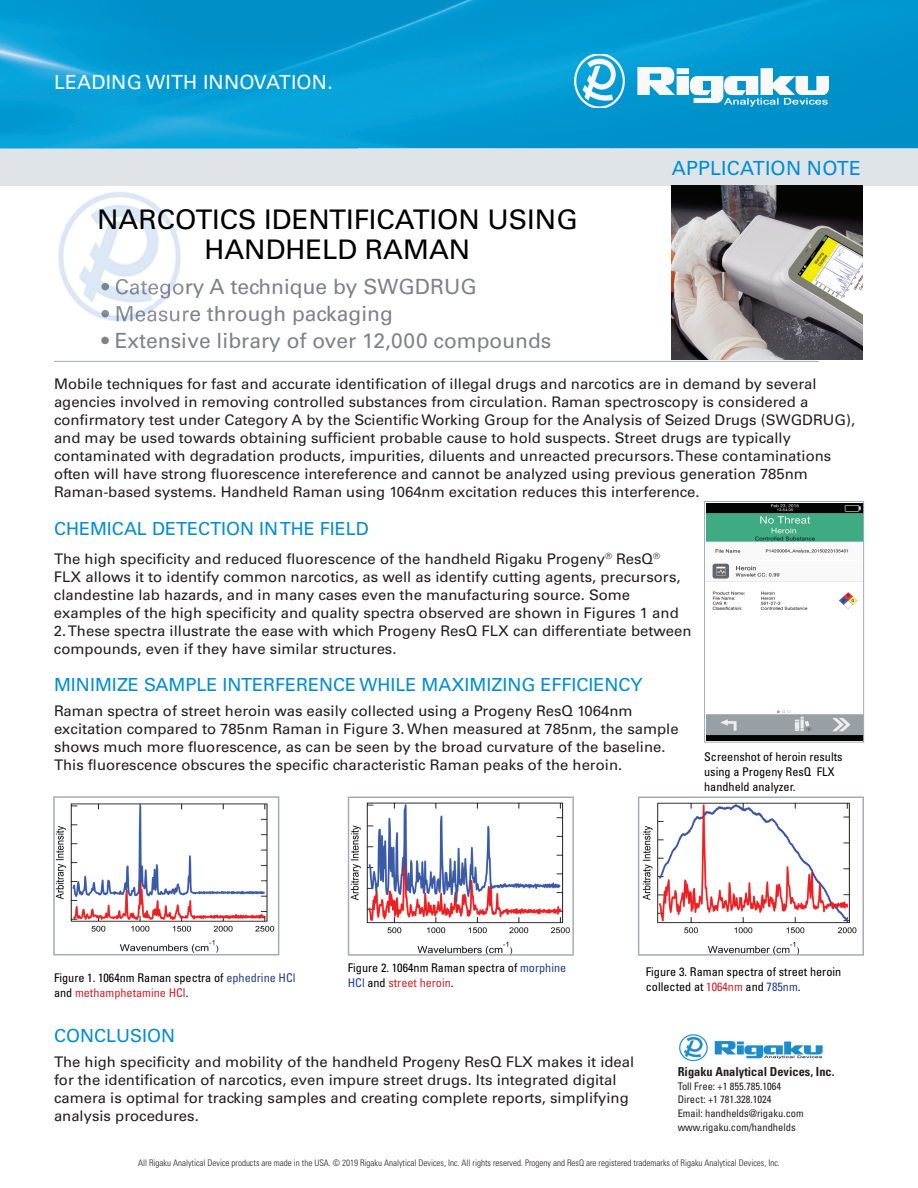
<style>
.page{position:relative;width:918px;height:1188px;background:#fff}
.page>*{position:absolute;margin:0;border:0;box-sizing:border-box;transform-origin:0 0}
.t1{font:27px/30px "Univers";color:#000;text-align:center}
.t2{font:21px "Univers";color:#7f8289}
.t3{font:19.5px "Univers";letter-spacing:.01em;color:#fff}
.t4{font:19.5px "Univers";letter-spacing:.01em;color:#008ed2}
.t5{font:18px "Univers";color:#008ed2}
.t6{font:14.7px/18px "Univers";color:#231f20}
.t7{font:700 condensed 12.3px "Univers";color:#231f20}
.t8{font:condensed 12px/15px "Univers";color:#000}
.t9{font:condensed 10.5px/13.5px "Univers";color:#231f20}
.t10{font:300 condensed 9px "Univers";color:#231f20}
.s1{color:#253f8e}
.s2{color:#d1232a}
</style>
<div class="page">
<img style="left:0;top:0;width:612px;height:148px">
<div style="left:612px;top:99px;width:306px;height:49px;background:#0090c9"></div>
<div style="left:816px;top:0;width:102px;height:99px;background:#0093cc"></div>
<img style="left:612px;top:0;width:204px;height:54px">
<img style="left:58px;top:191px;width:123px;height:128px">
<img style="left:101px;top:279px;width:83px;height:19px">
<img style="left:101px;top:306px;width:84px;height:16px">
<div style="left:0;top:148px;width:918px;height:38px;background:#dfe4e9"></div>
<hr style="left:54px;top:361px;width:765px;height:1px;background:#a6acb4">
<img style="left:56px;top:803px;width:219px;height:149px">
<div style="left:53px;top:796px;width:226px;height:159px;border:2px solid #a6acb4"></div>
<img style="left:706px;top:503px;width:156px;height:237px">
<div style="left:704px;top:501px;width:160px;height:241px;border:1px solid #a6acb4"></div>
<img style="left:672px;top:186px;width:191px;height:173px">
<img style="left:351px;top:802px;width:219px;height:151px">
<div style="left:348px;top:796px;width:226px;height:160px;border:2px solid #a6acb4"></div>
<img style="left:642px;top:802px;width:215px;height:151px">
<div style="left:638px;top:796px;width:226px;height:160px;border:2px solid #a6acb4"></div>
<img style="left:575px;top:54px;width:253px;height:54px">
<img style="left:679px;top:1034px;width:144px;height:28px">
<h3 class="t3" style="left:54px;top:70px;width:280px">LEADING WITH INNOVATION.</h3>
<h1 class="t1" style="left:97px;top:205px;width:482px">NARCOTICS IDENTIFICATION USING<br>HANDHELD RAMAN</h1>
<h3 class="t4" style="left:672px;top:156px;width:191px">APPLICATION NOTE</h3>
<h2 class="t2" style="left:102px;top:274px;width:377px">• Category A technique by SWGDRUG</h2>
<h2 class="t2" style="left:102px;top:301px;width:293px">• Measure through packaging</h2>
<h2 class="t2" style="left:102px;top:328px;width:451px">• Extensive library of over 12,000 compounds</h2>
<p class="t6" style="left:54px;top:375px;width:803px">Mobile techniques for fast and accurate identification of illegal drugs and narcotics are in demand by several agencies involved in removing controlled substances from circulation. Raman spectroscopy is considered a confirmatory test under Category A by the Scientific Working Group for the Analysis of Seized Drugs (SWGDRUG), and may be used towards obtaining sufficient probable cause to hold suspects. Street drugs are typically contaminated with degradation products, impurities, diluents and unreacted precursors. These contaminations often will have strong fluorescence intereference and cannot be analyzed using previous generation 785nm Raman-based systems. Handheld Raman using 1064nm excitation reduces this interference.</p>
<p class="t5" style="left:54px;top:518px;width:316px">CHEMICAL DETECTION IN THE FIELD</p>
<p class="t6" style="left:54px;top:550px;width:628px">The high specificity and reduced fluorescence of the handheld Rigaku Progeny<sup>®</sup> ResQ<sup>® </sup>FLX allows it to identify common narcotics, as well as identify cutting agents, precursors, clandestine lab hazards, and in many cases even the manufacturing source. Some examples of the high specificity and quality spectra observed are shown in Figures 1 and</p>
<p class="t6" style="left:54px;top:622px;width:639px">2. These spectra illustrate the ease with which Progeny ResQ FLX can differentiate between compounds, even if they have similar structures.</p>
<p class="t5" style="left:54px;top:674px;width:590px">MINIMIZE SAMPLE INTERFERENCE WHILE MAXIMIZING EFFICIENCY</p>
<p class="t6" style="left:54px;top:702px;width:626px">Raman spectra of street heroin was easily collected using a Progeny ResQ 1064nm excitation compared to 785nm Raman in Figure 3. When measured at 785nm, the sample shows much more fluorescence, as can be seen by the broad curvature of the baseline.<br>This fluorescence obscures the specific characteristic Raman peaks of the heroin.</p>
<p class="t8" style="left:704px;top:749px;width:140px">Screenshot of heroin results using a Progeny ResQ FLX handheld analyzer.</p>
<p class="t8" style="left:54px;top:970px;width:243px">Figure 1. 1064nm Raman spectra of <span class="s1">ephedrine HCl </span>and <span class="s2">methamphetamine HCl</span>.</p>
<p class="t8" style="left:348px;top:960px;width:220px">Figure 2. 1064nm Raman spectra of <span class="s1">morphine<br>HCl</span> and <span class="s2">street heroin</span>.</p>
<p class="t8" style="left:646px;top:964px;width:197px">Figure 3. Raman spectra of street heroin collected at <span class="s2">1064nm</span> and <span class="s1">785nm</span>.</p>
<p class="t5" style="left:54px;top:1025px;width:123px">CONCLUSION</p>
<p class="t6" style="left:54px;top:1053px;width:582px">The high specificity and mobility of the handheld Progeny ResQ FLX makes it ideal for the identification of narcotics, even impure street drugs. Its integrated digital camera is optimal for tracking samples and creating complete reports, simplifying analysis procedures.</p>
<p class="t7" style="left:678px;top:1064px;width:158px">Rigaku Analytical Devices, Inc.</p>
<p class="t9" style="left:678px;top:1079px;width:128px">Toll Free: +1 855.785.1064<br>Direct: +1 781.328.1024<br>Email: handhelds@rigaku.com www.rigaku.com/handhelds</p>
<p class="t10" style="left:138px;top:1158px;width:643px">All Rigaku Analytical Device products are made in the USA. © 2019 Rigaku Analytical Devices, Inc. All rights reserved. Progeny and ResQ are registered trademarks of Rigaku Analytical Devices, Inc.</p>
</div>
